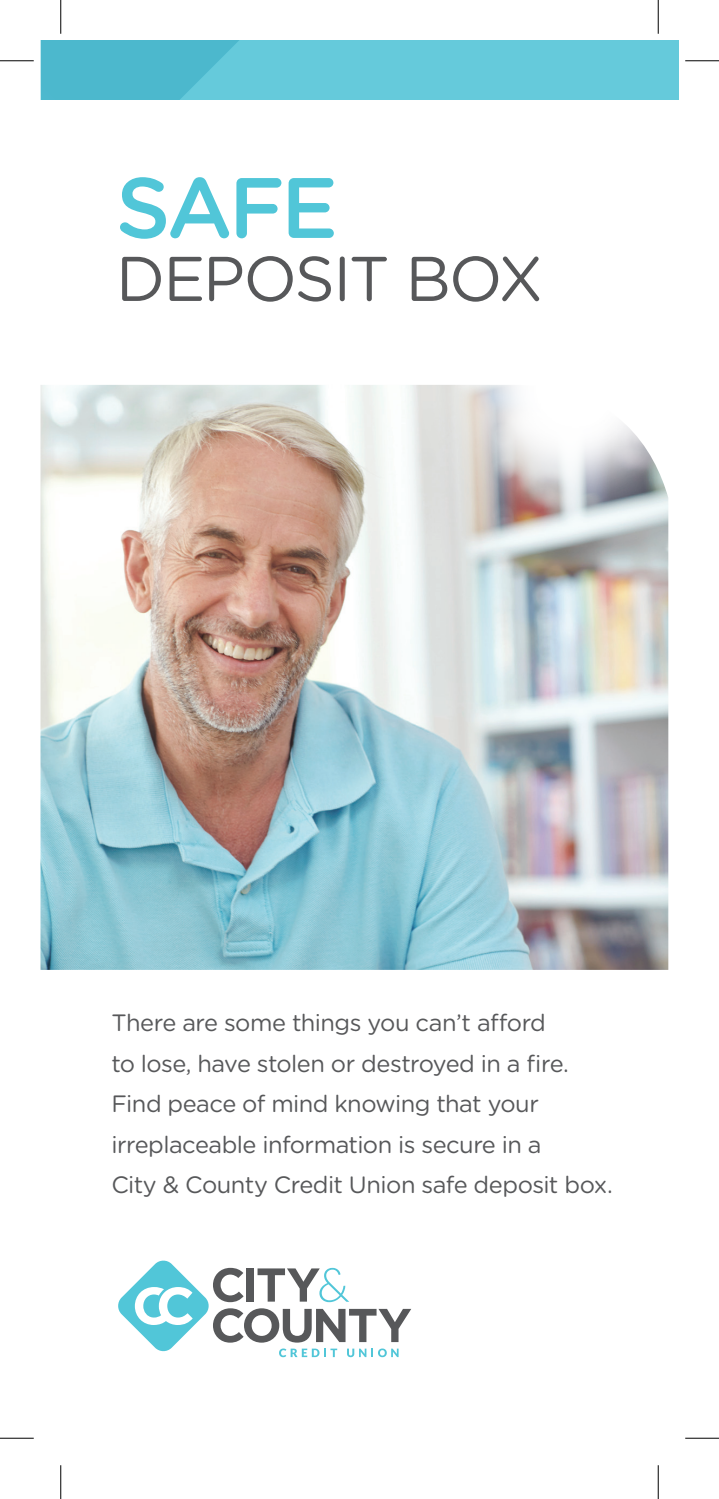
<style>
.page{position:relative;width:719px;height:1499px;background:#fff}
.page>*{position:absolute;margin:0;border:0;box-sizing:border-box;transform-origin:0 0}
.t1{font:500 85.5px "Gotham Rounded";color:#51c6d8}
.t2{font:63px "Gotham Rounded";letter-spacing:-.035em;color:#57585a}
.t3{font:23.62px/40.5px "Gotham Rounded";letter-spacing:-.025em;color:#57585a}
</style>
<div class="page">
<img style="left:40px;top:385px;width:628px;height:585px">
<img style="left:308px;top:385px;width:361px;height:229px">
<svg style="left:118px;top:1260px;width:293px;height:97px"></svg>
<div style="left:40px;top:40px;width:638px;height:60px;background:#65cadb"></div>
<svg style="left:40px;top:40px;width:199px;height:60px;background:#50bacf"></svg>
<hr style="left:0;top:60px;width:34px;height:1px;background:#000">
<hr style="left:685px;top:60px;width:34px;height:1px;background:#000">
<hr style="left:0;top:1437px;width:34px;height:1px;background:#000">
<hr style="left:685px;top:1437px;width:34px;height:1px;background:#000">
<hr style="left:60px;top:0;width:1px;height:34px;background:#000">
<hr style="left:60px;top:1465px;width:1px;height:33px;background:#000">
<hr style="left:658px;top:0;width:1px;height:34px;background:#000">
<hr style="left:658px;top:1465px;width:1px;height:33px;background:#000">
<h1 class="t1" style="left:116px;top:147px;width:224px">SAFE</h1>
<h2 class="t2" style="left:116px;top:235px;width:429px">DEPOSIT BOX</h2>
<p class="t3" style="left:111px;top:1001px;width:503px">There are some things you can’t afford<br>to lose, have stolen or destroyed in a fire.<br>Find peace of mind knowing that your irreplaceable information is secure in a<br>City &amp; County Credit Union safe deposit box.</p>
</div>
